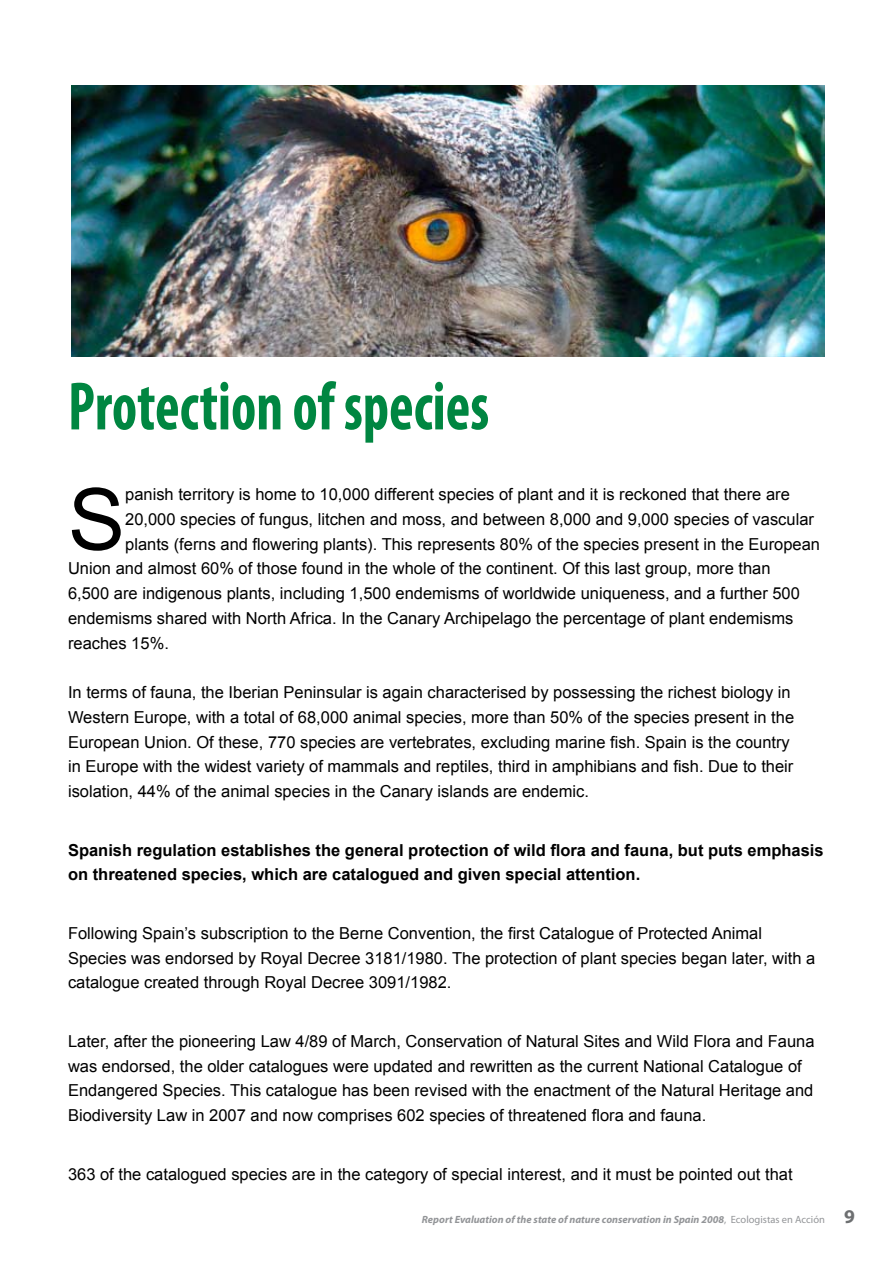
<style>
.page{position:relative;width:893px;height:1263px;background:#fff}
.page>*{position:absolute;margin:0;border:0;box-sizing:border-box;transform-origin:0 0}
.t1{font:85.65px "Arial";color:#000}
.t2{font:700 condensed 69px "Myriad Pro";color:#008641;scale:.85 1}
.t3{font:16.5px/24.8px "Arial";color:#000}
.t4{font:700 16.5px/24.8px "Arial";color:#000}
.t5{font:italic 700 10.5px "Myriad Pro";color:#939598}
.s1{font-weight:400;font-style:normal}
.s2{font-style:normal;font-size:19.5px;color:#6d6f71}
</style>
<div class="page">
<img style="left:71px;top:86px;width:754px;height:270px">
<h2 class="t2" style="left:68px;top:363px;width:497px">Protection of species</h2>
<h1 class="t1" style="left:68px;top:463px;width:59px">S</h1>
<p class="t3" style="left:125px;top:482px;width:666px">panish territory is home to 10,000 different species of plant and it is reckoned that there are</p>
<p class="t3" style="left:125px;top:507px;width:690px">20,000 species of fungus, litchen and moss, and between 8,000 and 9,000 species of vascular</p>
<p class="t3" style="left:125px;top:532px;width:696px">plants (ferns and flowering plants). This represents 80% of the species present in the European</p>
<p class="t3" style="left:68px;top:556px;width:704px">Union and almost 60% of those found in the whole of the continent. Of this last group, more than</p>
<p class="t3" style="left:68px;top:581px;width:733px">6,500 are indigenous plants, including 1,500 endemisms of worldwide uniqueness, and a further 500</p>
<p class="t3" style="left:68px;top:606px;width:727px">endemisms shared with North Africa. In the Canary Archipelago the percentage of plant endemisms</p>
<p class="t3" style="left:68px;top:631px;width:102px">reaches 15%.</p>
<p class="t3" style="left:68px;top:680px;width:728px">In terms of fauna, the Iberian Peninsular is again characterised by possessing the richest biology in Western Europe, with a total of 68,000 animal species, more than 50% of the species present in the European Union. Of these, 770 species are vertebrates, excluding marine fish. Spain is the country in Europe with the widest variety of mammals and reptiles, third in amphibians and fish. Due to their isolation, 44% of the animal species in the Canary islands are endemic.</p>
<p class="t4" style="left:68px;top:838px;width:757px">Spanish regulation establishes the general protection of wild flora and fauna, but puts emphasis on threatened species, which are catalogued and given special attention.</p>
<p class="t3" style="left:68px;top:921px;width:749px">Following Spain’s subscription to the Berne Convention, the first Catalogue of Protected Animal<br>Species was endorsed by Royal Decree 3181/1980. The protection of plant species began later, with a catalogue created through Royal Decree 3091/1982.</p>
<p class="t3" style="left:68px;top:1029px;width:748px">Later, after the pioneering Law 4/89 of March, Conservation of Natural Sites and Wild Flora and Fauna was endorsed, the older catalogues were updated and rewritten as the current National Catalogue of Endangered Species. This catalogue has been revised with the enactment of the Natural Heritage and Biodiversity Law in 2007 and now comprises 602 species of threatened flora and fauna.</p>
<p class="t3" style="left:68px;top:1162px;width:726px">363 of the catalogued species are in the category of special interest, and it must be pointed out that</p>
<p class="t5" style="left:422px;top:1212px;width:434px">Report Evaluation of the state of nature conservation in Spain 2008<span class="s1">, Ecologistas en Acción</span> <span class="s2">9</span></p>
</div>
